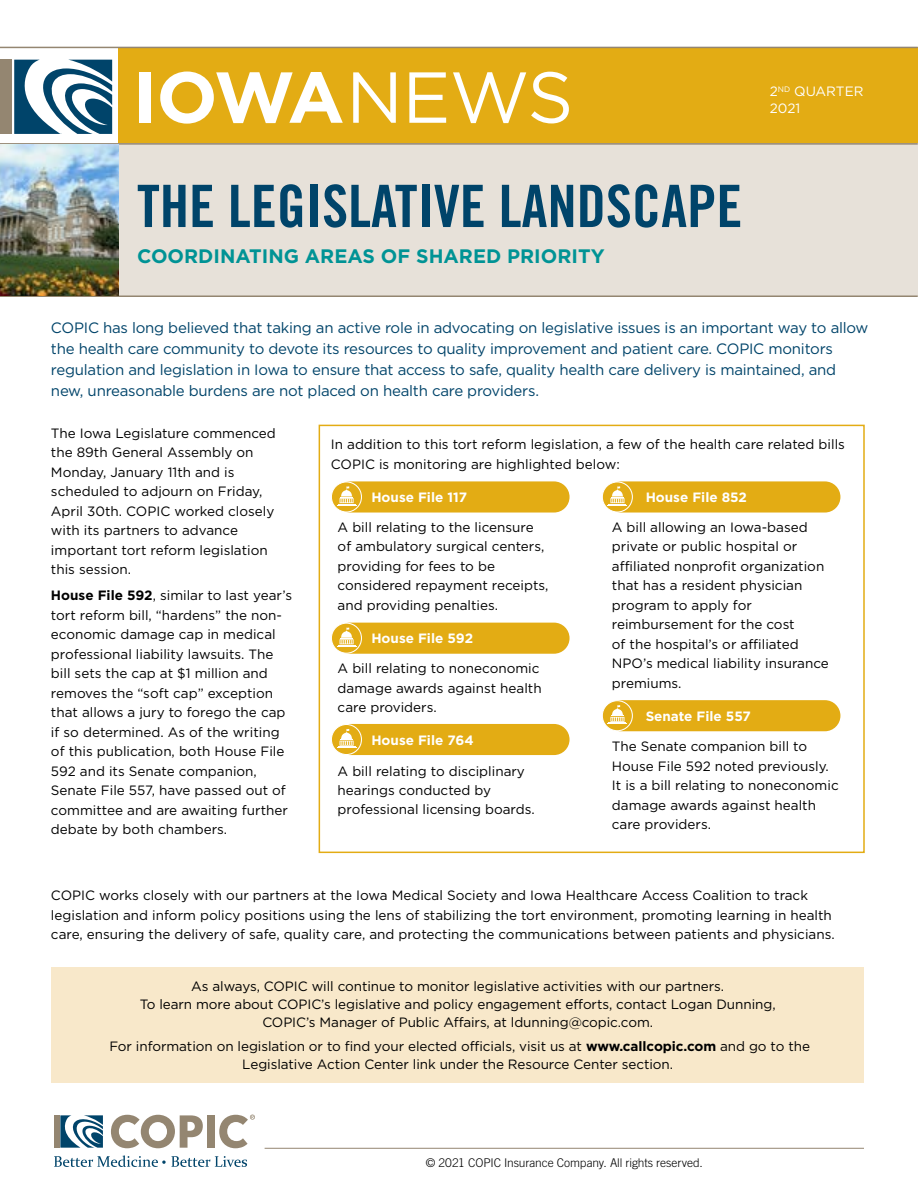
<style>
.page{position:relative;width:918px;height:1188px;background:#fff}
.page>*{position:absolute;margin:0;border:0;box-sizing:border-box;transform-origin:0 0}
.t1{font:700 72px "Gotham";color:#fff}
.t2{font:58.5px "Trade Gothic LT Std Bd Cn 20";color:#00446a}
.t3{font:700 19.5px "Gotham";color:#009395}
.t4{font:15px/21px "Gotham";letter-spacing:-.015em;color:#00446a}
.t5{font:13.5px/19.5px "Gotham";color:#000}
.t6{font:700 13.5px "Gotham";color:#fff}
.t7{font:13.5px/16.5px "Gotham";color:#fff}
.t8{font:300 12px "Trade Gothic LT Std";letter-spacing:-.005em;color:#000}
.s1{font-weight:400}
.s2{font-weight:700}
</style>
<div class="page">
<div style="left:334px;top:481px;width:236px;height:32px;background:#e3ac14;border-radius:16px"></div>
<svg style="left:331px;top:482px;width:30px;height:30px"></svg>
<div style="left:331px;top:481px;width:31px;height:32px;border:1px solid #fff;border-radius:50%"></div>
<svg style="left:337px;top:486px;width:19px;height:20px"></svg>
<div style="left:334px;top:623px;width:236px;height:31px;background:#e3ac14;border-radius:16px"></div>
<svg style="left:331px;top:623px;width:30px;height:30px"></svg>
<div style="left:331px;top:623px;width:31px;height:31px;border:1px solid #fff;border-radius:50%"></div>
<svg style="left:337px;top:627px;width:19px;height:20px"></svg>
<div style="left:334px;top:724px;width:236px;height:31px;background:#e3ac14;border-radius:16px"></div>
<svg style="left:331px;top:724px;width:30px;height:31px"></svg>
<div style="left:331px;top:724px;width:31px;height:31px;border:1px solid #fff;border-radius:50%"></div>
<svg style="left:337px;top:729px;width:19px;height:19px"></svg>
<div style="left:605px;top:481px;width:235px;height:32px;background:#e3ac14;border-radius:16px"></div>
<svg style="left:602px;top:482px;width:30px;height:30px"></svg>
<div style="left:602px;top:481px;width:31px;height:32px;border:1px solid #fff;border-radius:50%"></div>
<svg style="left:608px;top:486px;width:19px;height:20px"></svg>
<div style="left:605px;top:700px;width:235px;height:31px;background:#e3ac14;border-radius:16px"></div>
<svg style="left:602px;top:701px;width:30px;height:30px"></svg>
<div style="left:602px;top:700px;width:31px;height:31px;border:1px solid #fff;border-radius:50%"></div>
<svg style="left:608px;top:705px;width:19px;height:19px"></svg>
<div style="left:119px;top:48px;width:799px;height:97px;background:#e3ac14"></div>
<div style="left:0;top:144px;width:917px;height:152px;background:#e7e1d9"></div>
<div style="left:0;top:60px;width:12px;height:74px;background:#948671"></div>
<svg style="left:14px;top:60px;width:98px;height:74px"></svg>
<hr style="left:0;top:143px;width:918px;height:2px;background:#948671">
<hr style="left:0;top:296px;width:918px;height:1px;background:#948671">
<hr style="left:0;top:47px;width:918px;height:1px;background:#948671">
<img style="left:0;top:145px;width:119px;height:151px">
<div style="left:54px;top:1115px;width:5px;height:33px;background:#948671"></div>
<svg style="left:54px;top:1155px;width:193px;height:12px"></svg>
<svg style="left:111px;top:1115px;width:92px;height:33px"></svg>
<div style="left:207px;top:1115px;width:8px;height:33px;background:#948671"></div>
<svg style="left:60px;top:1115px;width:43px;height:33px"></svg>
<svg style="left:219px;top:1115px;width:36px;height:33px"></svg>
<hr style="left:265px;top:1148px;width:599px;height:1px;background:#948671">
<div style="left:52px;top:967px;width:812px;height:116px;background:#f8e8ca"></div>
<div style="left:319px;top:425px;width:546px;height:428px;border:2px solid #e3ac14"></div>
<h1 class="t1" style="left:133px;top:56px;width:442px">IOWA<span class="s1">NEWS</span></h1>
<h2 class="t2" style="left:137px;top:171px;width:607px">THE LEGISLATIVE LANDSCAPE</h2>
<h3 class="t3" style="left:137px;top:245px;width:469px">COORDINATING AREAS OF SHARED PRIORITY</h3>
<p class="t7" style="left:770px;top:83px;width:95px">2<sup>ND</sup> QUARTER<br>2021</p>
<p class="t4" style="left:51px;top:317px;width:819px">COPIC has long believed that taking an active role in advocating on legislative issues is an important way to allow the health care community to devote its resources to quality improvement and patient care. COPIC monitors regulation and legislation in Iowa to ensure that access to safe, quality health care delivery is maintained, and new, unreasonable burdens are not placed on health care providers.</p>
<p class="t5" style="left:51px;top:423px;width:226px">The Iowa Legislature commenced the 89th General Assembly on<br>Monday, January 11th and is scheduled to adjourn on Friday,<br>April 30th. COPIC worked closely with its partners to advance important tort reform legislation this session.</p>
<p class="t5" style="left:51px;top:586px;width:243px"><span class="s2">House File 592</span>, similar to last year’s tort reform bill, “hardens” the non&shy;economic damage cap in medical professional liability lawsuits. The bill sets the cap at $1 million and removes the “soft cap” exception that allows a jury to forego the cap if so determined. As of the writing of this publication, both House File 592 and its Senate companion, Senate File 557, have passed out of committee and are awaiting further debate by both chambers.</p>
<p class="t5" style="left:331px;top:434px;width:516px">In addition to this tort reform legislation, a few of the health care related bills<br>COPIC is monitoring are highlighted below:</p>
<p class="t6" style="left:371px;top:489px;width:97px">House File 117</p>
<p class="t5" style="left:338px;top:517px;width:212px">A bill relating to the licensure of ambulatory surgical centers, providing for fees to be considered repayment receipts, and providing penalties.</p>
<p class="t6" style="left:371px;top:630px;width:103px">House File 592</p>
<p class="t5" style="left:338px;top:659px;width:206px">A bill relating to noneconomic damage awards against health care providers.</p>
<p class="t6" style="left:371px;top:733px;width:104px">House File 764</p>
<p class="t5" style="left:338px;top:761px;width:199px">A bill relating to disciplinary hearings conducted by professional licensing boards.</p>
<p class="t6" style="left:646px;top:489px;width:103px">House File 852</p>
<p class="t5" style="left:612px;top:517px;width:219px">A bill allowing an Iowa-based private or public hospital or affiliated nonprofit organization that has a resident physician program to apply for reimbursement for the cost<br>of the hospital’s or affiliated<br>NPO’s medical liability insurance premiums.</p>
<p class="t6" style="left:646px;top:708px;width:107px">Senate File 557</p>
<p class="t5" style="left:612px;top:736px;width:228px">The Senate companion bill to<br>House File 592 noted previously.<br>It is a bill relating to noneconomic damage awards against health care providers.</p>
<p class="t5" style="left:51px;top:885px;width:785px">COPIC works closely with our partners at the Iowa Medical Society and Iowa Healthcare Access Coalition to track legislation and inform policy positions using the lens of stabilizing the tort environment, promoting learning in health care, ensuring the delivery of safe, quality care, and protecting the communications between patients and physicians.</p>
<p class="t5" style="left:140px;top:977px;width:637px;line-height:18px;text-align:center">As always, COPIC will continue to monitor legislative activities with our partners.<br>To learn more about COPIC’s legislative and policy engagement efforts, contact Logan Dunning,<br>COPIC’s Manager of Public Affairs, at ldunning@copic.com.</p>
<p class="t5" style="left:109px;top:1037px;width:702px;line-height:18px;text-align:center">For information on legislation or to find your elected officials, visit us at <span class="s2">www.callcopic.com</span> and go to the<br>Legislative Action Center link under the Resource Center section.</p>
<p class="t8" style="left:426px;top:1155px;width:278px">© 2021 COPIC Insurance Company. All rights reserved.</p>
</div>
